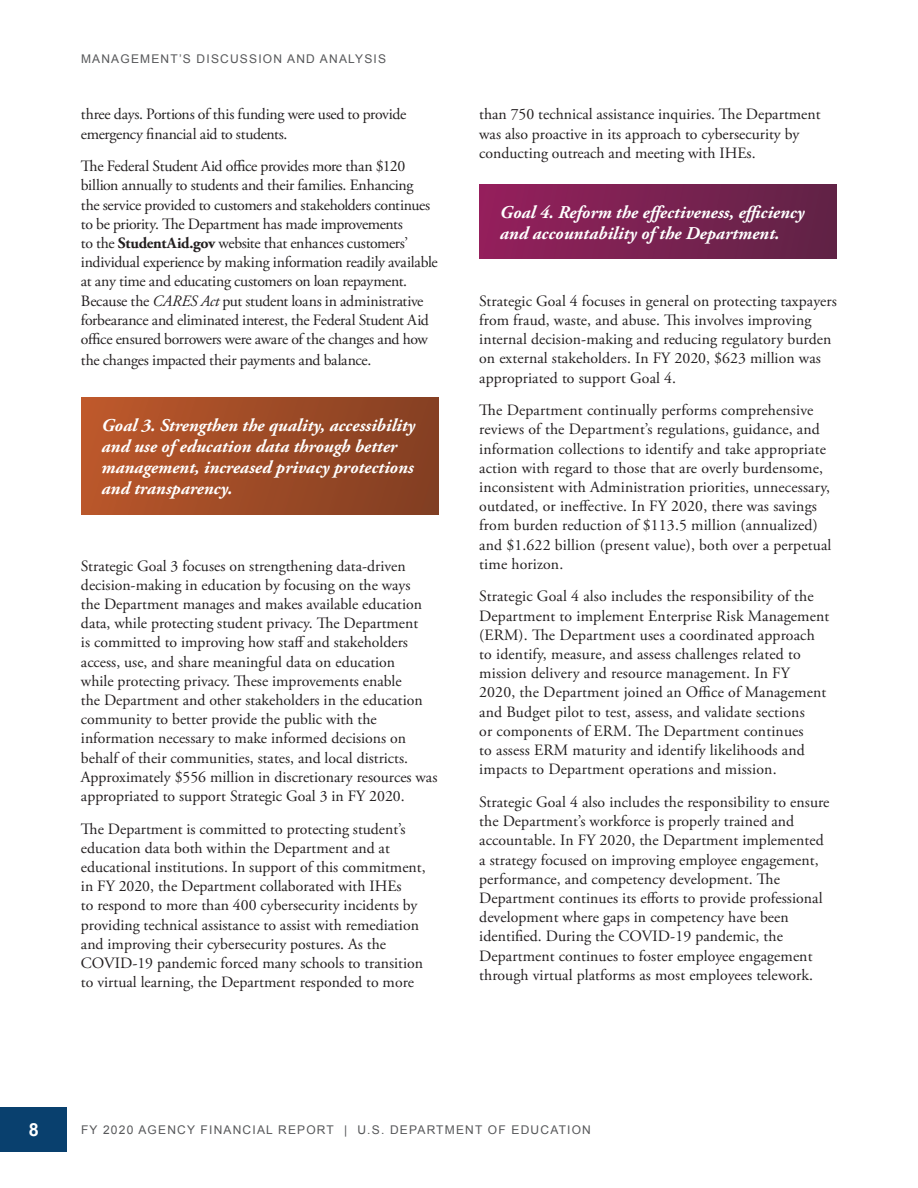
<style>
.page{position:relative;width:918px;height:1188px;background:#fff}
.page>*{position:absolute;margin:0;border:0;box-sizing:border-box;transform-origin:0 0}
.t1{font:italic 700 18px/21px "Adobe Garamond Pro";color:#fff}
.t2{font:700 18px "Arial";color:#fff}
.t3{font:15.75px/19.2px "Adobe Garamond Pro";color:#231f20}
.t4{font:15.75px/19.2px "Adobe Garamond Pro";letter-spacing:-.02em;color:#231f20}
.t5{font:12px "Arial";letter-spacing:.1em;color:#57585a}
.s1{font-weight:700}
.s2{font-style:italic}
</style>
<div class="page">
<div style="left:0;top:1107px;width:68px;height:45px;background:#09406e"></div>
<div style="left:479px;top:184px;width:358px;height:75px;background:linear-gradient(to right,#95205c,#5f2346)"></div>
<div style="left:81px;top:398px;width:358px;height:116px;background:linear-gradient(to right,#bc582b,#823f22)"></div>
<p class="t5" style="left:81px;top:51px;width:307px">MANAGEMENT’S DISCUSSION AND ANALYSIS</p>
<p class="t4" style="left:81px;top:105px;width:327px">three days. Portions of this funding were used to provide emergency financial aid to students.</p>
<p class="t4" style="left:81px;top:157px;width:358px">The Federal Student Aid office provides more than $120 billion annually to students and their families. Enhancing<br>the service provided to customers and stakeholders continues to be priority. The Department has made improvements<br>to the <span class="s1">StudentAid.gov</span> website that enhances customers’ individual experience by making information readily available at any time and educating customers on loan repayment.<br>Because the <span class="s2">CARES Act</span> put student loans in administrative forbearance and eliminated interest, the Federal Student Aid office ensured borrowers were aware of the changes and how</p>
<p class="t3" style="left:81px;top:351px;width:292px">the changes impacted their payments and balance.</p>
<h3 class="t1" style="left:101px;top:415px;width:315px">Goal 3. Strengthen the quality, accessibility and use of education data through better management, increased privacy protections and transparency.</h3>
<p class="t3" style="left:81px;top:557px;width:358px">Strategic Goal 3 focuses on strengthening data-driven decision-making in education by focusing on the ways<br>the Department manages and makes available education data, while protecting student privacy. The Department<br>is committed to improving how staff and stakeholders access, use, and share meaningful data on education<br>while protecting privacy. These improvements enable<br>the Department and other stakeholders in the education community to better provide the public with the information necessary to make informed decisions on behalf of their communities, states, and local districts.<br>Approximately $556 million in discretionary resources was appropriated to support Strategic Goal 3 in FY 2020.</p>
<p class="t3" style="left:81px;top:820px;width:346px">The Department is committed to protecting student’s education data both within the Department and at educational institutions. In support of this commitment, in FY 2020, the Department collaborated with IHEs<br>to respond to more than 400 cybersecurity incidents by providing technical assistance to assist with remediation and improving their cybersecurity postures. As the COVID-19 pandemic forced many schools to transition to virtual learning, the Department responded to more</p>
<p class="t3" style="left:479px;top:105px;width:343px">than 750 technical assistance inquiries. The Department was also proactive in its approach to cybersecurity by conducting outreach and meeting with IHEs.</p>
<h3 class="t1" style="left:500px;top:202px;width:306px">Goal 4. Reform the effectiveness, efficiency and accountability of the Department.</h3>
<p class="t3" style="left:479px;top:292px;width:359px">Strategic Goal 4 focuses in general on protecting taxpayers from fraud, waste, and abuse. This involves improving internal decision-making and reducing regulatory burden on external stakeholders. In FY 2020, $623 million was appropriated to support Goal 4.</p>
<p class="t3" style="left:479px;top:401px;width:354px">The Department continually performs comprehensive reviews of the Department’s regulations, guidance, and information collections to identify and take appropriate action with regard to those that are overly burdensome, inconsistent with Administration priorities, unnecessary, outdated, or ineffective. In FY 2020, there was savings from burden reduction of $113.5 million (annualized) and $1.622 billion (present value), both over a perpetual time horizon.</p>
<p class="t3" style="left:479px;top:587px;width:352px">Strategic Goal 4 also includes the responsibility of the Department to implement Enterprise Risk Management (ERM). The Department uses a coordinated approach to identify, measure, and assess challenges related to mission delivery and resource management. In FY 2020, the Department joined an Office of Management and Budget pilot to test, assess, and validate sections<br>or components of ERM. The Department continues<br>to assess ERM maturity and identify likelihoods and impacts to Department operations and mission.</p>
<p class="t3" style="left:479px;top:793px;width:352px">Strategic Goal 4 also includes the responsibility to ensure the Department’s workforce is properly trained and accountable. In FY 2020, the Department implemented a strategy focused on improving employee engagement, performance, and competency development. The Department continues its efforts to provide professional development where gaps in competency have been identified. During the COVID-19 pandemic, the Department continues to foster employee engagement through virtual platforms as most employees telework.</p>
<p class="t2" style="left:29px;top:1118px;width:12px">8</p>
<p class="t5" style="left:81px;top:1122px;width:511px">FY 2020 AGENCY FINANCIAL REPORT | U.S. DEPARTMENT OF EDUCATION</p>
</div>
